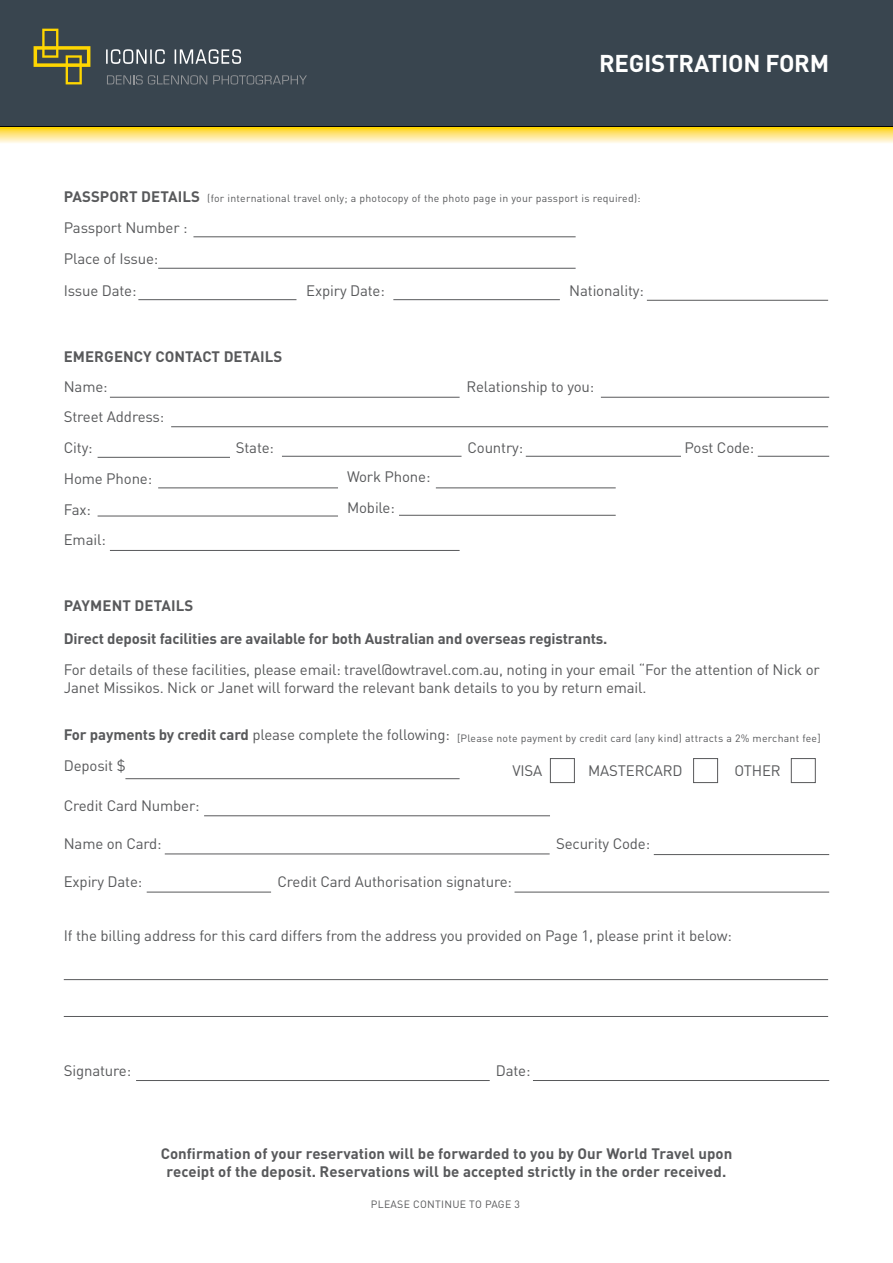
<style>
.page{position:relative;width:893px;height:1263px;background:#fff}
.page>*{position:absolute;margin:0;border:0;box-sizing:border-box;transform-origin:0 0}
.t1{font:700 24px "DIN";letter-spacing:-.01em;color:#fff}
.t2{font:15px/30.8px "DIN";letter-spacing:-.01em;color:#58595b}
.t3{font:700 15px/32.5px "DIN";letter-spacing:.005em;color:#58595b}
.t4{font:10.5px "DIN";letter-spacing:.025em;color:#58595b}
.s1{font-weight:700}
</style>
<div class="page">
<div style="left:0;top:0;width:893px;height:128px;background:#39454f"></div>
<svg style="left:0;top:128px;width:893px;height:15px;background:#ffe688"></svg>
<svg style="left:106px;top:49px;width:59px;height:15px"></svg>
<svg style="left:175px;top:49px;width:66px;height:15px"></svg>
<svg style="left:34px;top:29px;width:56px;height:55px;background:#6d6b3a"></svg>
<svg style="left:107px;top:75px;width:100px;height:9px"></svg>
<svg style="left:213px;top:75px;width:94px;height:9px"></svg>
<hr style="left:193px;top:236px;width:383px;height:1px;background:#58595b">
<hr style="left:158px;top:268px;width:418px;height:1px;background:#58595b">
<hr style="left:138px;top:299px;width:158px;height:1px;background:#58595b">
<hr style="left:393px;top:299px;width:167px;height:1px;background:#58595b">
<hr style="left:647px;top:300px;width:181px;height:1px;background:#58595b">
<hr style="left:110px;top:397px;width:350px;height:1px;background:#58595b">
<hr style="left:110px;top:550px;width:350px;height:1px;background:#58595b">
<hr style="left:204px;top:815px;width:346px;height:1px;background:#58595b">
<hr style="left:165px;top:853px;width:385px;height:1px;background:#58595b">
<hr style="left:64px;top:979px;width:764px;height:1px;background:#58595b">
<hr style="left:64px;top:1016px;width:764px;height:1px;background:#58595b">
<hr style="left:147px;top:892px;width:124px;height:1px;background:#58595b">
<hr style="left:514px;top:892px;width:315px;height:1px;background:#58595b">
<hr style="left:654px;top:854px;width:175px;height:1px;background:#58595b">
<hr style="left:125px;top:778px;width:335px;height:1px;background:#58595b">
<hr style="left:601px;top:397px;width:228px;height:1px;background:#58595b">
<hr style="left:171px;top:426px;width:657px;height:1px;background:#58595b">
<hr style="left:98px;top:457px;width:132px;height:1px;background:#58595b">
<hr style="left:158px;top:487px;width:180px;height:1px;background:#58595b">
<hr style="left:98px;top:516px;width:240px;height:1px;background:#58595b">
<hr style="left:436px;top:487px;width:180px;height:1px;background:#58595b">
<hr style="left:399px;top:515px;width:217px;height:1px;background:#58595b">
<hr style="left:282px;top:456px;width:179px;height:1px;background:#58595b">
<hr style="left:526px;top:456px;width:155px;height:1px;background:#58595b">
<hr style="left:758px;top:456px;width:71px;height:1px;background:#58595b">
<div style="left:550px;top:758px;width:25px;height:25px;border:1px solid #58595b"></div>
<div style="left:693px;top:758px;width:25px;height:25px;border:1px solid #58595b"></div>
<div style="left:791px;top:758px;width:25px;height:25px;border:1px solid #58595b"></div>
<hr style="left:136px;top:1080px;width:354px;height:1px;background:#58595b">
<hr style="left:533px;top:1080px;width:296px;height:1px;background:#58595b">
<h1 class="t1" style="left:599px;top:48px;width:232px">REGISTRATION FORM</h1>
<p class="t3" style="left:64px;top:180px;width:138px">PASSPORT DETAILS</p>
<p class="t2" style="left:64px;top:212px;width:125px">Passport Number :<br>Place of Issue:</p>
<p class="t4" style="left:207px;top:191px;width:435px">(for international travel only; a photocopy of the photo page in your passport is required):</p>
<p class="t2" style="left:64px;top:275px;width:74px">Issue Date:</p>
<p class="t2" style="left:306px;top:275px;width:80px">Expiry Date:</p>
<p class="t2" style="left:569px;top:275px;width:76px">Nationality:</p>
<p class="t3" style="left:64px;top:340px;width:220px">EMERGENCY CONTACT DETAILS</p>
<p class="t2" style="left:64px;top:370px;width:102px">Name:<br>Street Address:<br>City:</p>
<p class="t2" style="left:64px;top:463px;width:90px">Home Phone:<br>Fax:<br>Email:</p>
<p class="t2" style="left:466px;top:371px;width:129px">Relationship to you:</p>
<p class="t2" style="left:236px;top:432px;width:40px">State:</p>
<p class="t2" style="left:467px;top:432px;width:57px">Country:</p>
<p class="t2" style="left:684px;top:432px;width:71px">Post Code:</p>
<p class="t2" style="left:347px;top:461px;width:85px">Work Phone:<br>Mobile:</p>
<p class="t3" style="left:64px;top:589px;width:545px">PAYMENT DETAILS<br>Direct deposit facilities are available for both Australian and overseas registrants.</p>
<p class="t2" style="left:64px;top:660px;width:758px;line-height:18px">For details of these facilities, please email: travel@owtravel.com.au, noting in your email “For the attention of Nick or<br>Janet Missikos. Nick or Janet will forward the relevant bank details to you by return email.</p>
<p class="t2" style="left:64px;top:719px;width:388px"><span class="s1">For payments by credit card</span> please complete the following:<br>Deposit $</p>
<p class="t2" style="left:64px;top:789px;width:137px">Credit Card Number:</p>
<p class="t4" style="left:457px;top:731px;width:365px">[Please note payment by credit card (any kind) attracts a 2% merchant fee]</p>
<p class="t2" style="left:512px;top:755px;width:31px">VISA</p>
<p class="t2" style="left:588px;top:755px;width:96px">MASTERCARD</p>
<p class="t2" style="left:734px;top:755px;width:48px">OTHER</p>
<p class="t2" style="left:64px;top:828px;width:99px">Name on Card:</p>
<p class="t2" style="left:64px;top:866px;width:80px">Expiry Date:</p>
<p class="t2" style="left:277px;top:866px;width:236px">Credit Card Authorisation signature:</p>
<p class="t2" style="left:556px;top:828px;width:96px">Security Code:</p>
<p class="t2" style="left:64px;top:920px;width:670px">If the billing address for this card differs from the address you provided on Page 1, please print it below:</p>
<p class="t2" style="left:64px;top:1055px;width:69px">Signature:</p>
<p class="t2" style="left:496px;top:1055px;width:36px">Date:</p>
<p class="t3" style="left:161px;top:1144px;width:573px;line-height:18px;text-align:center">Confirmation of your reservation will be forwarded to you by Our World Travel upon receipt of the deposit. Reservations will be accepted strictly in the order received.</p>
<p class="t4" style="left:371px;top:1197px;width:151px">PLEASE CONTINUE TO PAGE 3</p>
</div>
